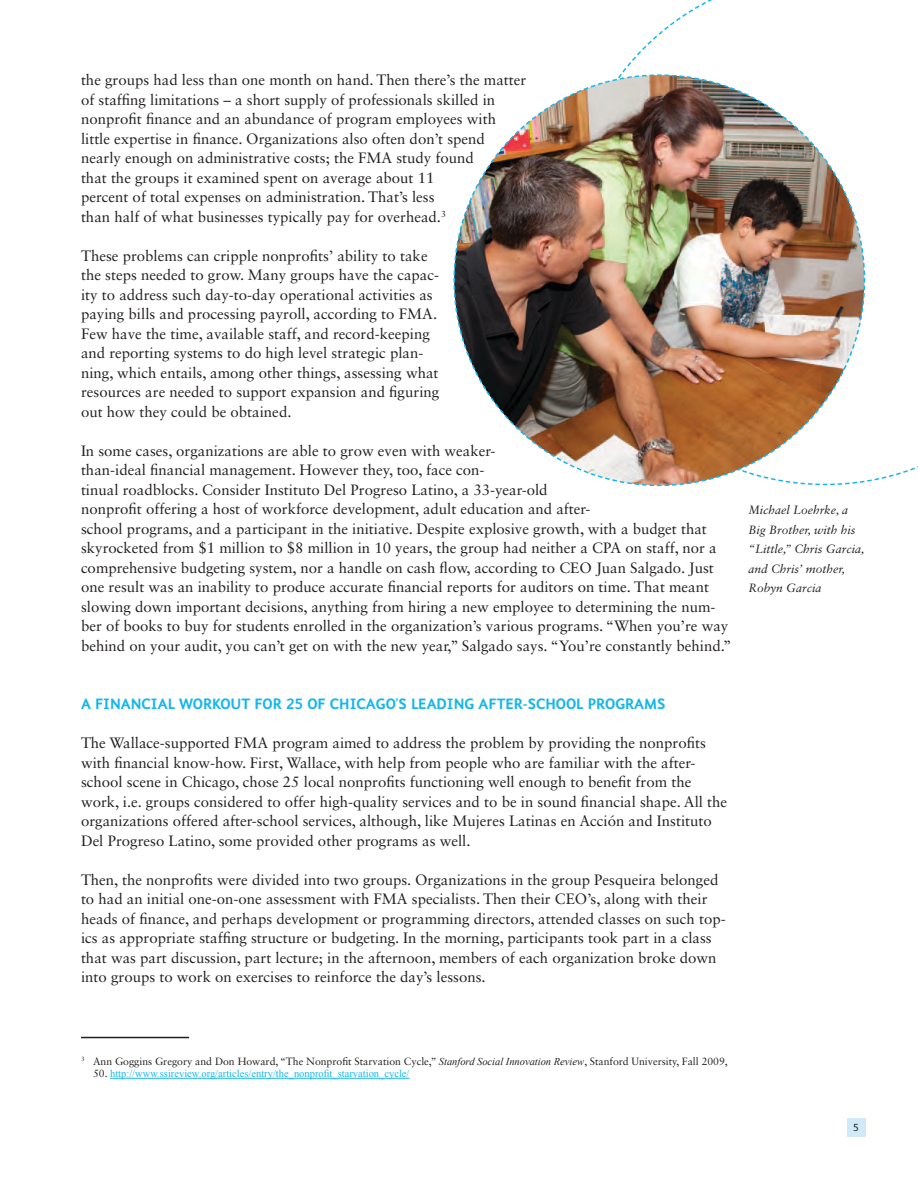
<style>
.page{position:relative;width:918px;height:1188px;background:#fff}
.page>*{position:absolute;margin:0;border:0;box-sizing:border-box;transform-origin:0 0}
.t1{font:15px/19.5px "Sabon LT Std";color:#231f20}
.t2{font:700 15px "FS Ingrid";color:#16b6eb}
.t3{font:italic 12px/19.5px "Sabon LT Std";color:#231f20}
.t4{font:10.5px "Sabon LT Std";color:#231f20}
.t5{font:10.5px "Times New Roman";color:#16b6eb}
.t6{font:10.5px "FS Ingrid";color:#231f20}
.s1{font-family:"Times New Roman";font-style:italic}
.s2{font-family:"Sabon LT Std";color:#231f20}
</style>
<div class="page">
<div style="left:847px;top:1119px;width:18px;height:18px;background:#d0eafa"></div>
<hr style="left:81px;top:1037px;width:108px;height:1px;background:#231f20">
<hr style="left:110px;top:1078px;width:300px;height:1px;background:#16b6eb">
<img style="left:453px;top:74px;width:413px;height:413px">
<p class="t1" style="left:81px;top:70px;width:447px">the groups had less than one month on hand. Then there’s the matter of staffing limitations – a short supply of professionals skilled in nonprofit finance and an abundance of program employees with little expertise in finance. Organizations also often don’t spend nearly enough on administrative costs; the FMA study found<br>that the groups it examined spent on average about 11<br>percent of total expenses on administration. That’s less<br>than half of what businesses typically pay for overhead.<sup>3</sup></p>
<p class="t1" style="left:81px;top:245px;width:360px">These problems can cripple nonprofits’ ability to take the steps needed to grow. Many groups have the capac&shy;ity to address such day-to-day operational activities as paying bills and processing payroll, according to FMA.<br>Few have the time, available staff, and record-keeping and reporting systems to do high level strategic plan&shy;ning, which entails, among other things, assessing what resources are needed to support expansion and figuring out how they could be obtained.</p>
<p class="t1" style="left:81px;top:440px;width:652px">In some cases, organizations are able to grow even with weaker-<br>than-ideal financial management. However they, too, face con-<br>tinual roadblocks. Consider Instituto Del Progreso Latino, a 33-year-old<br>nonprofit offering a host of workforce development, adult education and after-<br>school programs, and a participant in the initiative. Despite explosive growth, with a budget that skyrocketed from $1 million to $8 million in 10 years, the group had neither a CPA on staff, nor a comprehensive budgeting system, nor a handle on cash flow, according to CEO Juan Salgado. Just one result was an inability to produce accurate financial reports for auditors on time. That meant slowing down important decisions, anything from hiring a new employee to determining the num&shy;ber of books to buy for students enrolled in the organization’s various programs. “When you’re way behind on your audit, you can’t get on with the new year,” Salgado says. “You’re constantly behind.”</p>
<p class="t2" style="left:81px;top:695px;width:586px">A FINANCIAL WORKOUT FOR 25 OF CHICAGO’S LEADING AFTER-SCHOOL PROGRAMS</p>
<p class="t1" style="left:81px;top:733px;width:648px">The Wallace-supported FMA program aimed to address the problem by providing the nonprofits with financial know-how. First, Wallace, with help from people who are familiar with the after&shy;school scene in Chicago, chose 25 local nonprofits functioning well enough to benefit from the work, i.e. groups considered to offer high-quality services and to be in sound financial shape. All the organizations offered after-school services, although, like Mujeres Latinas en Acción and Instituto Del Progreso Latino, some provided other programs as well.</p>
<p class="t1" style="left:81px;top:869px;width:646px">Then, the nonprofits were divided into two groups. Organizations in the group Pesqueira belonged to had an initial one-on-one assessment with FMA specialists. Then their CEO’s, along with their heads of finance, and perhaps development or programming directors, attended classes on such top&shy;ics as appropriate staffing structure or budgeting. In the morning, participants took part in a class that was part discussion, part lecture; in the afternoon, members of each organization broke down into groups to work on exercises to reinforce the day’s lessons.</p>
<p class="t3" style="left:748px;top:500px;width:118px">Michael Loehrke, a<br>Big Brother, with his “Little,” Chris Garcia, and Chris’ mother,<br>Robyn Garcia</p>
<p class="t4" style="left:81px;top:1055px;width:648px"><sup>3</sup> Ann Goggins Gregory and Don Howard, “The Nonprofit Starvation Cycle,” <span class="s1">Stanford Social Innovation Review</span>, Stanford University, Fall 2009,</p>
<p class="t5" style="left:93px;top:1067px;width:318px"><span class="s2">50.</span> http://www.ssireview.org/articles/entry/the_nonprofit_starvation_cycle/</p>
<p class="t6" style="left:853px;top:1122px;width:7px">5</p>
</div>
